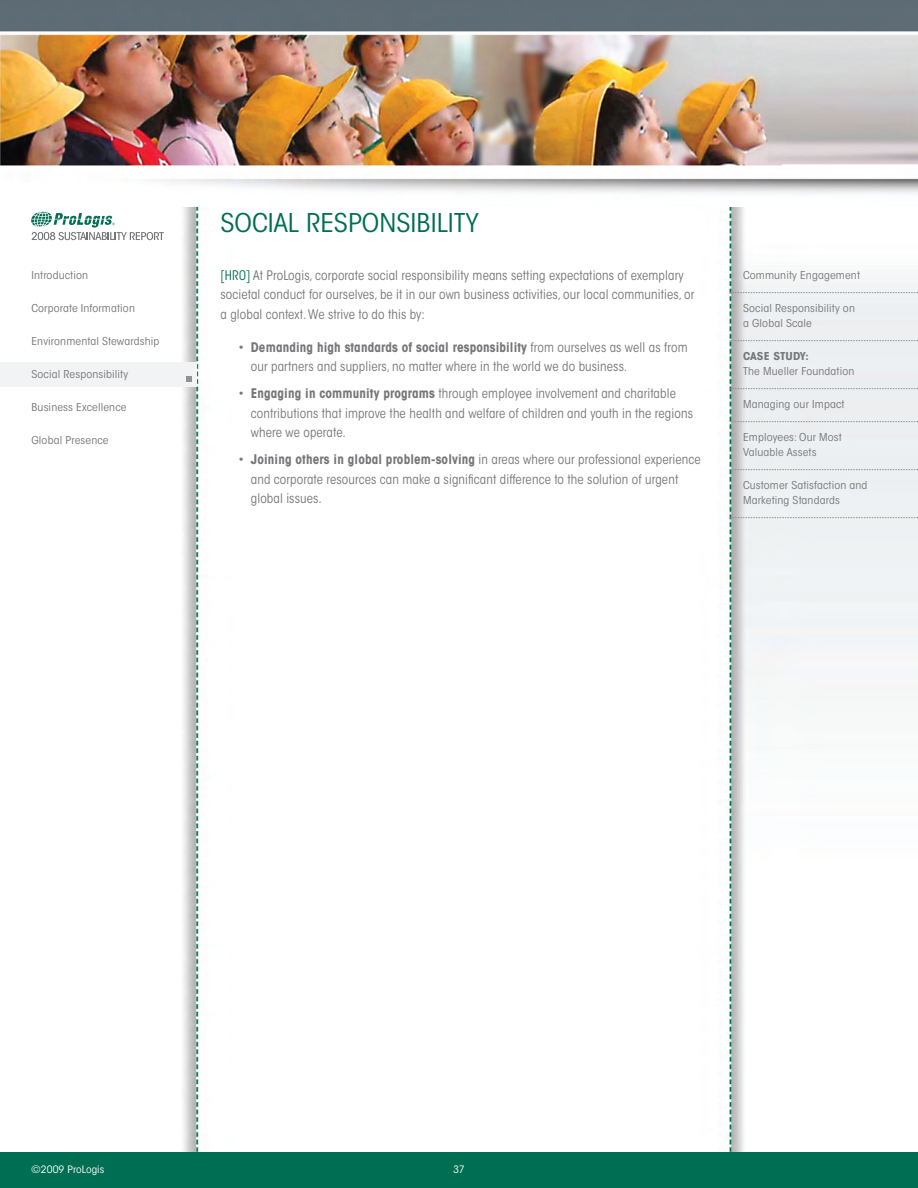
<style>
.page{position:relative;width:918px;height:1188px;background:#fff}
.page>*{position:absolute;margin:0;border:0;box-sizing:border-box;transform-origin:0 0}
.t1{font:condensed 25.65px "ITC Avant Garde Std";color:#006e53;scale:1.11 1}
.t2{font:condensed 13.2px/19.5px "ITC Avant Garde Std";letter-spacing:.01em;color:#76767a}
.t3{font:condensed 10.8px/15px "ITC Avant Garde Std";letter-spacing:.01em;color:#76767a;scale:1.11 1}
.t4{font:700 condensed 10.8px "ITC Avant Garde Std";letter-spacing:.01em;color:#76767a;scale:1.11 1}
.t5{font:condensed 10.2px "ITC Avant Garde Std";letter-spacing:.01em;color:#fff;scale:1.11 1}
.s1{color:#006e53}
.s2{font-weight:700}
</style>
<div class="page">
<img style="left:0;top:0;width:918px;height:1152px">
<div style="left:0;top:1152px;width:918px;height:36px;background:#006e53"></div>
<svg style="left:31px;top:212px;width:133px;height:28px"></svg>
<div style="left:220px;top:211px;width:486px;height:36px;background:#fff"></div>
<svg style="left:730px;top:292px;width:188px;height:1px"></svg>
<svg style="left:730px;top:340px;width:188px;height:1px"></svg>
<svg style="left:730px;top:388px;width:188px;height:1px"></svg>
<svg style="left:730px;top:421px;width:188px;height:1px"></svg>
<svg style="left:730px;top:469px;width:188px;height:1px"></svg>
<svg style="left:730px;top:517px;width:188px;height:1px"></svg>
<div style="left:0;top:363px;width:196px;height:24px;background:#f2f3f4"></div>
<svg style="left:186px;top:376px;width:6px;height:6px"></svg>
<p class="t3" style="left:32px;top:268px;width:52px">Introduction</p>
<p class="t3" style="left:32px;top:301px;width:95px">Corporate Information</p>
<p class="t3" style="left:32px;top:334px;width:117px">Environmental Stewardship</p>
<p class="t3" style="left:32px;top:367px;width:89px">Social Responsibility</p>
<p class="t3" style="left:32px;top:400px;width:87px">Business Excellence</p>
<p class="t3" style="left:32px;top:433px;width:71px">Global Presence</p>
<h1 class="t1" style="left:220px;top:207px;width:234px">SOCIAL RESPONSIBILITY</h1>
<p class="t2" style="left:220px;top:265px;width:476px"><span class="s1">[HR0]</span> At ProLogis, corporate social responsibility means setting expectations of exemplary societal conduct for ourselves, be it in our own business activities, our local communities, or a global context. We strive to do this by:</p>
<p class="t2" style="left:251px;top:337px;width:438px;text-indent:-12px">• <span class="s2">Demanding high standards of social responsibility</span> from ourselves as well as from our partners and suppliers, no matter where in the world we do business.</p>
<p class="t2" style="left:251px;top:384px;width:444px;text-indent:-12px">• <span class="s2">Engaging in community programs</span> through employee involvement and charitable contributions that improve the health and welfare of children and youth in the regions where we operate.</p>
<p class="t2" style="left:251px;top:450px;width:452px;text-indent:-12px">• <span class="s2">Joining others in global problem-solving</span> in areas where our professional experience and corporate resources can make a significant difference to the solution of urgent global issues.</p>
<p class="t3" style="left:743px;top:268px;width:107px">Community Engagement</p>
<p class="t3" style="left:743px;top:301px;width:102px">Social Responsibility on a Global Scale</p>
<p class="t4" style="left:743px;top:349px;width:61px">CASE STUDY:</p>
<p class="t3" style="left:743px;top:364px;width:102px">The Mueller Foundation</p>
<p class="t3" style="left:743px;top:397px;width:93px">Managing our Impact</p>
<p class="t3" style="left:743px;top:430px;width:90px">Employees: Our Most<br>Valuable Assets</p>
<p class="t3" style="left:743px;top:478px;width:114px">Customer Satisfaction and<br>Marketing Standards</p>
<p class="t5" style="left:32px;top:1163px;width:67px">©2009 ProLogis</p>
<p class="t5" style="left:453px;top:1163px;width:12px">37</p>
</div>
